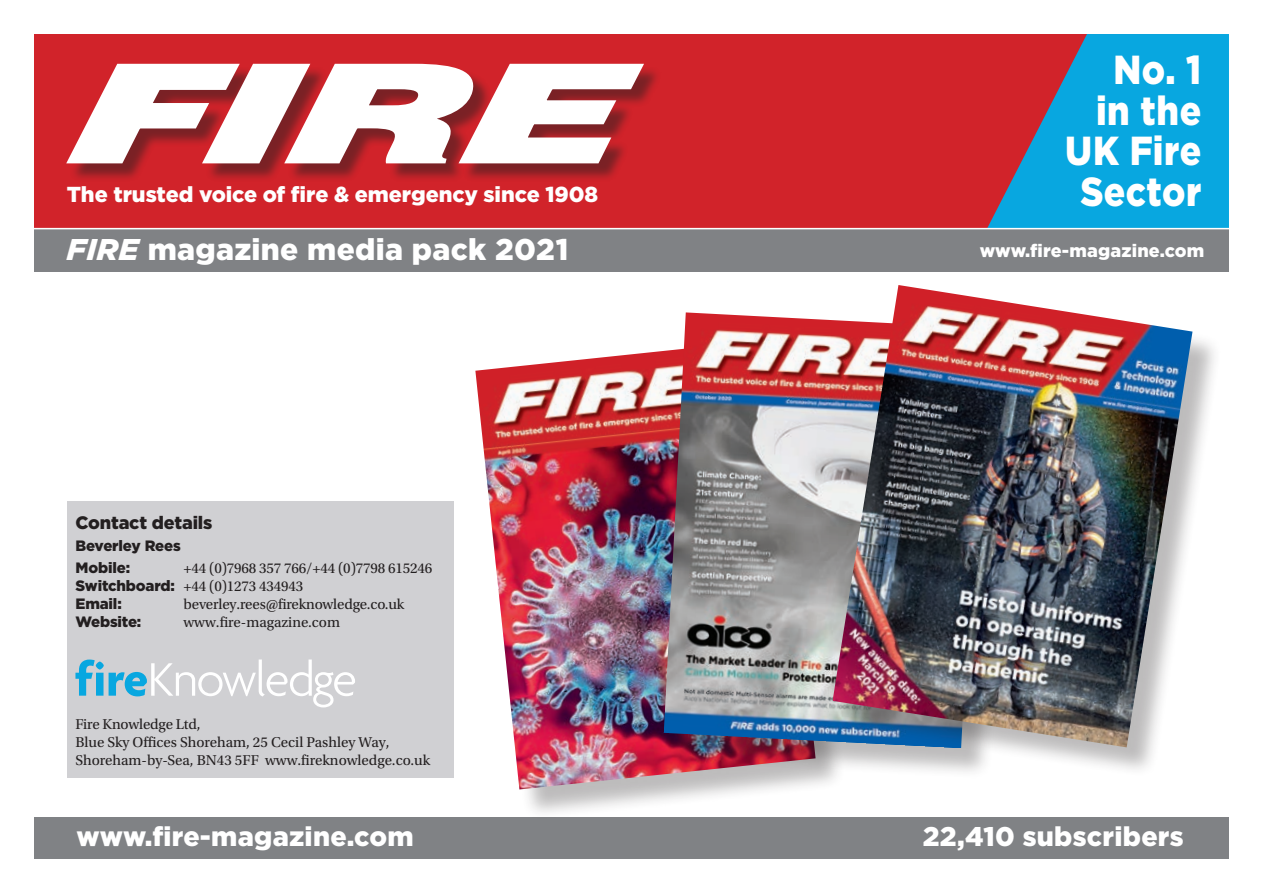
<style>
.page{position:relative;width:1263px;height:893px;background:#fff}
.page>*{position:absolute;margin:0;border:0;box-sizing:border-box;transform-origin:0 0}
.t1{font:900 40.5px/40.5px "Gotham";letter-spacing:.015em;color:#fff;text-align:right;scale:.88 1}
.t2{font:900 30px "Gotham";letter-spacing:.01em;color:#fff}
.t3{font:900 27px "Gotham";letter-spacing:.01em;color:#fff}
.t4{font:900 21.6px "Gotham";letter-spacing:-.005em;color:#fff}
.t5{font:900 18px "Gotham";letter-spacing:.01em;color:#fff}
.t6{font:900 18px "Gotham";letter-spacing:-.01em;color:#231f20}
.t7{font:15px/18px "Utopia Std";letter-spacing:-.01em;color:#231f20}
.t8{font:900 15px/22.2px "Gotham";letter-spacing:-.01em;color:#231f20}
.s1{font-style:italic}
.s2{font-family:"Gotham";font-weight:900}
</style>
<div class="page">
<div style="left:34px;top:34px;width:1178px;height:196px;background:#d1232a"></div>
<div style="left:70px;top:66px;width:187px;height:116px;background:#231f20;opacity:.5"></div>
<div style="left:206px;top:66px;width:122px;height:116px;background:#231f20;opacity:.5"></div>
<div style="left:288px;top:66px;width:203px;height:116px;background:#231f20;opacity:.5"></div>
<div style="left:462px;top:66px;width:200px;height:116px;background:#231f20;opacity:.5"></div>
<svg style="left:66px;top:63px;width:580px;height:102px;background:#e1b0b2"></svg>
<svg style="left:975px;top:34px;width:254px;height:196px;fill:#08a7e0"></svg>
<div style="left:34px;top:230px;width:1195px;height:42px;background:#808285"></div>
<hr style="left:13px;top:228px;width:1237px;height:1px;background:#fff">
<div style="left:34px;top:817px;width:1195px;height:42px;background:#808285"></div>
<div style="left:67px;top:502px;width:387px;height:276px;background:#d0d0d3"></div>
<svg style="left:75px;top:659px;width:280px;height:48px"></svg>
<div style="left:479px;top:343px;width:367px;height:477px;background:#231f20;opacity:.3"></div>
<img style="left:475px;top:343px;width:340px;height:446px">
<div style="left:667px;top:316px;width:347px;height:463px;background:#231f20;opacity:.3"></div>
<img style="left:664px;top:312px;width:172px;height:436px">
<div style="left:836px;top:289px;width:386px;height:488px;background:#231f20;opacity:.3"></div>
<img style="left:832px;top:285px;width:360px;height:462px">
<h1 class="t1" style="left:1065px;top:49px;width:156px">No. 1<br>in the<br>UK Fire</h1>
<h3 class="t4" style="left:67px;top:179px;width:533px">The trusted voice of fire &amp; emergency since 1908</h3>
<h1 class="t1" style="left:1080px;top:171px;width:139px">Sector</h1>
<h2 class="t2" style="left:67px;top:229px;width:503px"><span class="s1">FIRE</span> magazine media pack 2021</h2>
<p class="t5" style="left:980px;top:238px;width:226px">www.fire-magazine.com</p>
<p class="t6" style="left:75px;top:510px;width:138px">Contact details</p>
<p class="t8" style="left:75px;top:535px;width:107px">Beverley Rees<br>Mobile:</p>
<p class="t7" style="left:75px;top:560px;width:358px;text-indent:108px">+44 (0)7968 357 766/+44 (0)7798 615246<br><span class="s2">Switchboard:</span> +44 (0)1273 434943</p>
<p class="t8" style="left:75px;top:593px;width:48px">Email:</p>
<p class="t7" style="left:183px;top:596px;width:222px">beverley.rees@fireknowledge.co.uk</p>
<p class="t8" style="left:75px;top:611px;width:67px">Website:</p>
<p class="t7" style="left:183px;top:614px;width:158px">www.fire-magazine.com</p>
<p class="t7" style="left:75px;top:716px;width:356px">Fire Knowledge Ltd,<br>Blue Sky Offices Shoreham, 25 Cecil Pashley Way,<br>Shoreham-by-Sea, BN43 5FF www.fireknowledge.co.uk</p>
<h3 class="t3" style="left:77px;top:817px;width:339px">www.fire-magazine.com</h3>
<h3 class="t3" style="left:923px;top:817px;width:262px">22,410 subscribers</h3>
</div>
